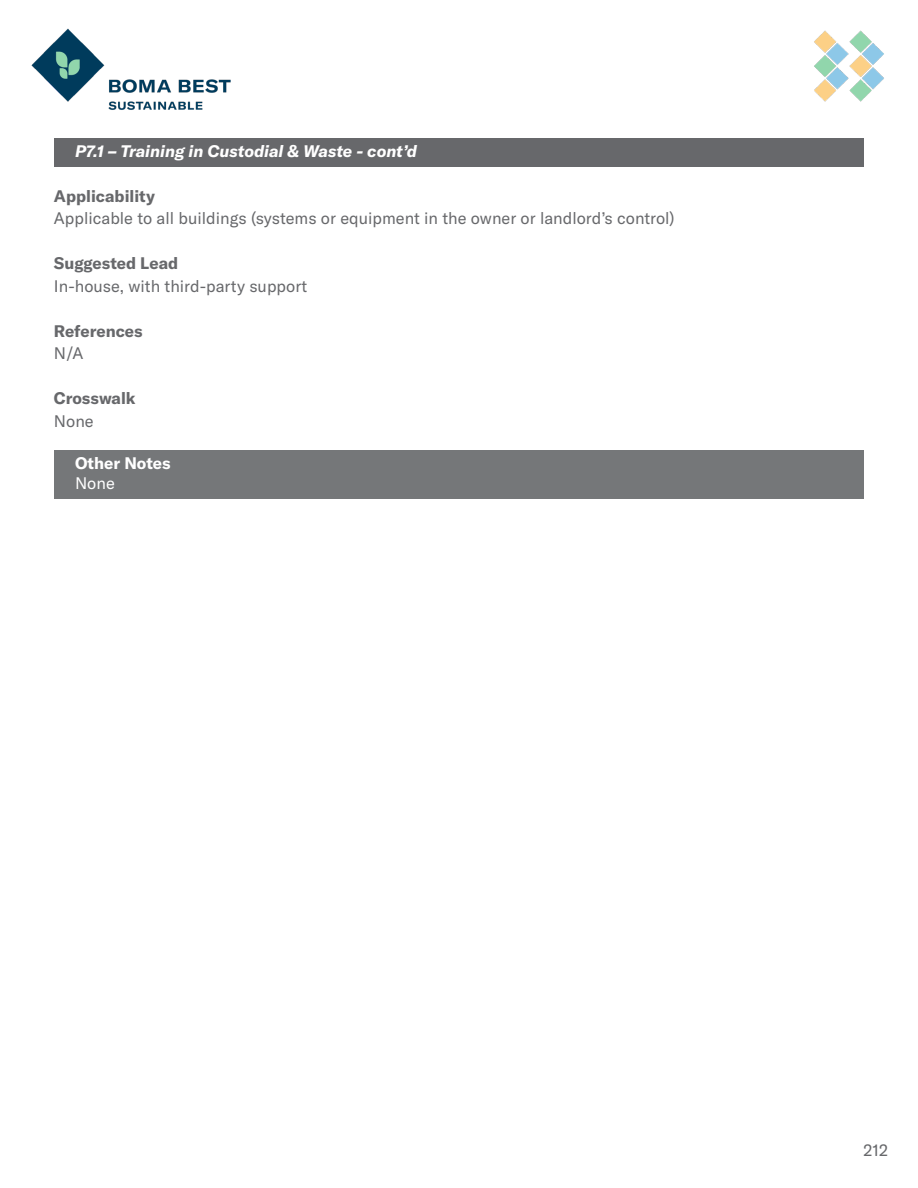
<style>
.page{position:relative;width:918px;height:1188px;background:#fff}
.page>*{position:absolute;margin:0;border:0;box-sizing:border-box;transform-origin:0 0}
.t1{font:16.5px "GT America";color:#67686b}
.t2{font:700 16.5px "GT America";color:#67686b}
.t3{font:italic 700 16.5px "GT America";color:#fff}
.t4{font:700 16.5px "GT America";color:#fff}
.t5{font:16.5px "GT America";color:#fff}
</style>
<div class="page">
<img style="left:31px;top:28px;width:200px;height:82px">
<img style="left:814px;top:30px;width:70px;height:72px">
<div style="left:54px;top:138px;width:810px;height:28px;background:#67686b"></div>
<div style="left:54px;top:450px;width:810px;height:29px;background:#757779"></div>
<div style="left:54px;top:470px;width:810px;height:29px;background:#757779"></div>
<p class="t3" style="left:75px;top:141px;width:344px">P7.1 – Training in Custodial &amp; Waste - cont’d</p>
<p class="t2" style="left:54px;top:186px;width:103px">Applicability</p>
<p class="t1" style="left:54px;top:209px;width:622px">Applicable to all buildings (systems or equipment in the owner or landlord’s control)</p>
<p class="t2" style="left:54px;top:253px;width:126px">Suggested Lead</p>
<p class="t1" style="left:54px;top:276px;width:255px">In-house, with third-party support</p>
<p class="t2" style="left:54px;top:321px;width:90px">References</p>
<p class="t1" style="left:54px;top:344px;width:31px">N/A</p>
<p class="t2" style="left:54px;top:388px;width:83px">Crosswalk</p>
<p class="t1" style="left:54px;top:411px;width:41px">None</p>
<p class="t4" style="left:75px;top:453px;width:97px">Other Notes</p>
<p class="t5" style="left:75px;top:474px;width:41px">None</p>
<p class="t1" style="left:864px;top:1140px;width:26px">212</p>
</div>
